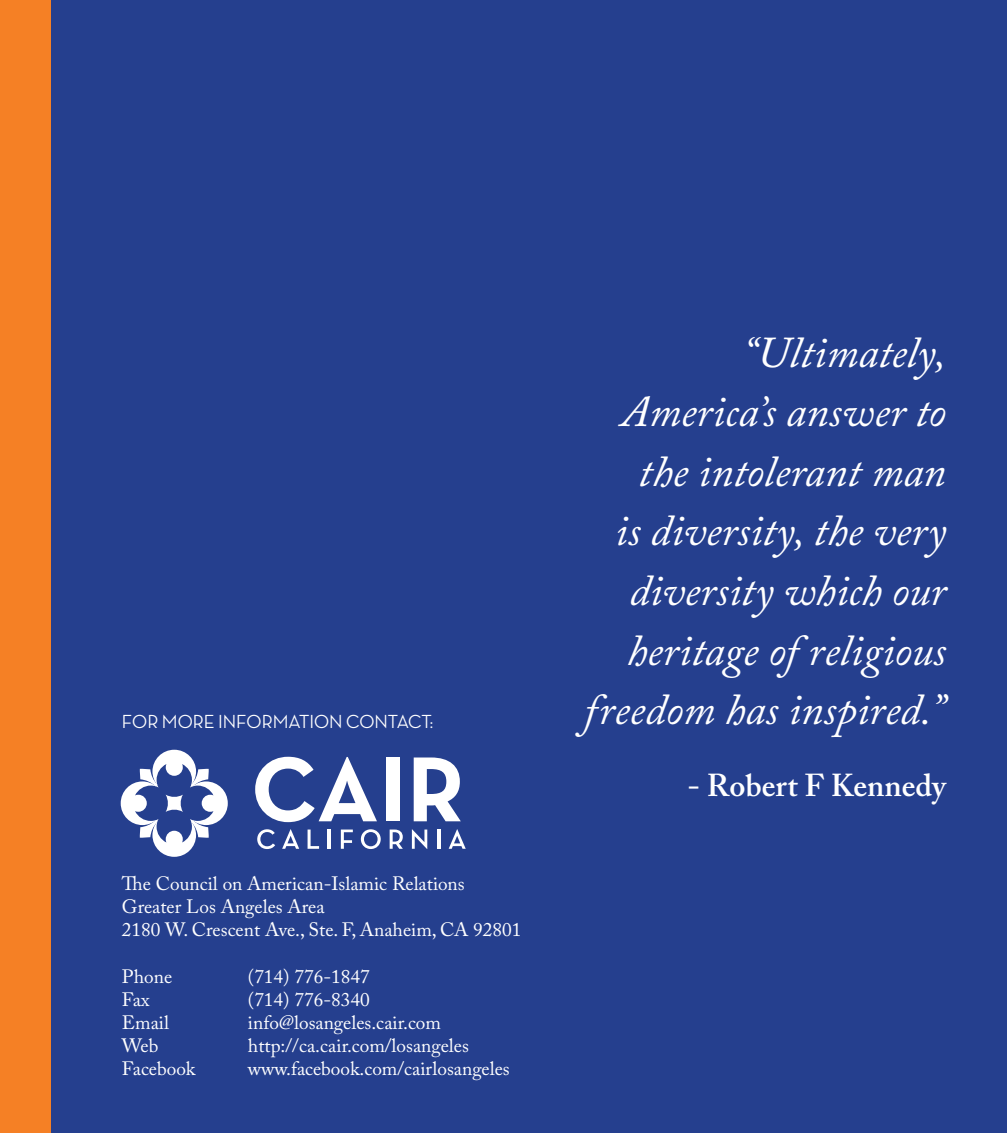
<style>
.page{position:relative;width:1007px;height:1133px;background:#fff}
.page>*{position:absolute;margin:0;border:0;box-sizing:border-box;transform-origin:0 0}
.t1{font:italic 43.75px/59.5px "Adobe Caslon Pro";color:#fff;text-align:right}
.t2{font:600 31.5px "Adobe Caslon Pro";color:#fff}
.t3{font:19.25px/23.1px "Adobe Caslon Pro";color:#fff}
.t4{font:500 19.25px "Neutra Disp";color:#fff}
</style>
<div class="page">
<div style="left:51px;top:0;width:956px;height:1133px;background:#253f8e"></div>
<div style="left:0;top:0;width:51px;height:1133px;background:#f58025"></div>
<svg style="left:121px;top:750px;width:107px;height:107px"></svg>
<svg style="left:166px;top:794px;width:17px;height:18px"></svg>
<svg style="left:255px;top:757px;width:122px;height:65px"></svg>
<div style="left:386px;top:757px;width:14px;height:64px;background:#fff"></div>
<svg style="left:414px;top:757px;width:47px;height:64px"></svg>
<svg style="left:257px;top:829px;width:18px;height:20px"></svg>
<svg style="left:282px;top:829px;width:17px;height:20px"></svg>
<svg style="left:308px;top:829px;width:11px;height:20px"></svg>
<hr style="left:328px;top:829px;width:3px;height:20px;background:#fff">
<svg style="left:341px;top:829px;width:12px;height:20px"></svg>
<svg style="left:361px;top:829px;width:20px;height:20px"></svg>
<svg style="left:390px;top:829px;width:13px;height:20px"></svg>
<svg style="left:412px;top:829px;width:15px;height:20px"></svg>
<hr style="left:437px;top:829px;width:3px;height:20px;background:#fff">
<svg style="left:449px;top:829px;width:17px;height:20px"></svg>
<p class="t4" style="left:122px;top:711px;width:313px">FOR MORE I NFORMATION CONTACT:</p>
<p class="t3" style="left:122px;top:872px;width:401px">The Council on American-Islamic Relations<br>Greater Los Angeles Area<br>2180 W. Crescent Ave., Ste. F, Anaheim, CA 92801</p>
<p class="t3" style="left:122px;top:964px;width:52px">Phone</p>
<p class="t3" style="left:248px;top:964px;width:123px">(714) 776-1847</p>
<p class="t3" style="left:122px;top:987px;width:29px">Fax</p>
<p class="t3" style="left:248px;top:987px;width:123px">(714) 776-8340</p>
<p class="t3" style="left:122px;top:1010px;width:49px">Email</p>
<p class="t3" style="left:248px;top:1010px;width:194px">info@losangeles.cair.com</p>
<p class="t3" style="left:122px;top:1033px;width:38px">Web</p>
<p class="t3" style="left:248px;top:1033px;width:222px">http://ca.cair.com/losangeles</p>
<p class="t3" style="left:122px;top:1057px;width:75px">Facebook</p>
<p class="t3" style="left:248px;top:1057px;width:263px">www.facebook.com/cairlosangeles</p>
<h1 class="t1" style="left:584px;top:322px;width:363px">“Ultimately,<br>America’s answer to the intolerant man<br>is diversity, the very diversity which our heritage of religious freedom has inspired.”</h1>
<h2 class="t2" style="left:687px;top:766px;width:261px">- Robert F Kennedy</h2>
</div>
